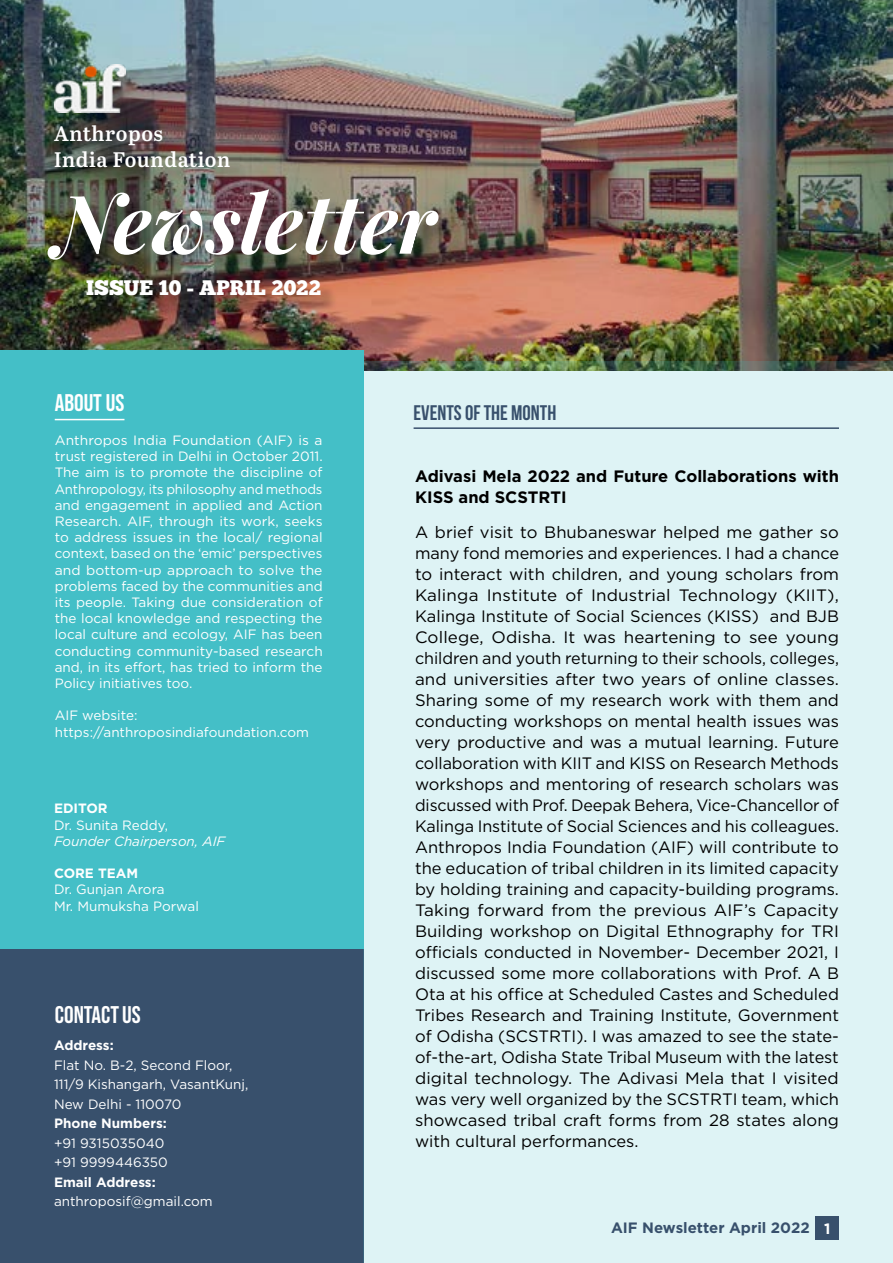
<style>
.page{position:relative;width:893px;height:1263px;background:#fff}
.page>*{position:absolute;margin:0;border:0;box-sizing:border-box;transform-origin:0 0}
.t1{font:italic 700 81px "Playfair Display";color:#fff}
.t2{font:24px "Bebas Neue";color:#fff}
.t3{font:600 21px/25.2px "Abril Text";letter-spacing:.03em;color:#fff}
.t4{font:21px "Chunk Five";color:#fff}
.t5{font:700 21px "Bebas Neue";color:#38506c}
.t6{font:16.5px/21px "Gotham";color:#000;text-align:justify}
.t7{font:700 16.5px/21px "Gotham";color:#000}
.t8{font:700 15px "Gotham";color:#38506c}
.t9{font:13.5px/16.2px "Gotham";color:#fff}
.t10{font:700 13.5px "Gotham";color:#fff}
.t11{font:italic 13.5px "Gotham";color:#fff}
.s1{color:#fff}
</style>
<div class="page">
<div style="left:0;top:949px;width:364px;height:314px;background:#38506c"></div>
<img style="left:0;top:0;width:893px;height:361px">
<div style="left:49px;top:193px;width:408px;height:85px;background:#000;opacity:.34"></div>
<div style="left:57px;top:128px;width:192px;height:57px;background:#000;opacity:.19"></div>
<div style="left:89px;top:283px;width:250px;height:30px;background:#000;opacity:.28"></div>
<div style="left:364px;top:361px;width:529px;height:902px;background:#def3f5"></div>
<div style="left:0;top:351px;width:364px;height:598px;background:#44bfc7"></div>
<hr style="left:55px;top:419px;width:69px;height:1px;background:#fff">
<hr style="left:414px;top:427px;width:425px;height:2px;background:#38506c">
<div style="left:816px;top:1216px;width:23px;height:23px;background:#38506c"></div>
<div style="left:57px;top:67px;width:87px;height:63px;background:#000;opacity:.17"></div>
<img style="left:54px;top:64px;width:71px;height:48px">
<p class="t3" style="left:54px;top:120px;width:178px">Anthropos<br>India Foundation</p>
<h1 class="t1" style="left:54px;top:160px;width:384px">Newsletter</h1>
<p class="t4" style="left:86px;top:275px;width:236px">ISSUE 10 - APRIL 2022</p>
<h2 class="t2" style="left:55px;top:389px;width:71px">ABOUT US</h2>
<p class="t9" style="left:55px;top:432px;width:269px;text-align:justify">Anthropos India Foundation (AIF) is a trust registered in Delhi in October 2011.<br>The aim is to promote the discipline of Anthropology, its philosophy and methods and engagement in applied and Action Research. AIF, through its work, seeks to address issues in the local/ regional context, based on the ‘emic’ perspectives and bottom-up approach to solve the problems faced by the communities and its people. Taking due consideration of the local knowledge and respecting the local culture and ecology, AIF has been conducting community-based research and, in its effort, has tried to inform the Policy initiatives too.</p>
<p class="t9" style="left:55px;top:707px;width:256px">AIF website: https://anthroposindiafoundation.com</p>
<p class="t10" style="left:54px;top:800px;width:55px">EDITOR</p>
<p class="t9" style="left:54px;top:816px;width:115px">Dr. Sunita Reddy,</p>
<p class="t11" style="left:54px;top:832px;width:173px">Founder Chairperson, AIF</p>
<p class="t10" style="left:54px;top:864px;width:86px">CORE TEAM</p>
<p class="t9" style="left:54px;top:881px;width:146px">Dr. Gunjan Arora<br>Mr. Mumuksha Porwal</p>
<h2 class="t2" style="left:55px;top:1001px;width:87px">CONTACT US</h2>
<p class="t10" style="left:54px;top:1036px;width:61px">Address:</p>
<p class="t9" style="left:54px;top:1055px;width:196px;line-height:19.5px">Flat No. B-2, Second Floor,<br>111/9 Kishangarh, VasantKunj,<br>New Delhi - 110070</p>
<p class="t10" style="left:54px;top:1114px;width:114px">Phone Numbers:</p>
<p class="t9" style="left:54px;top:1133px;width:115px;line-height:19.5px">+91 9315035040 +91 9999446350</p>
<p class="t10" style="left:54px;top:1173px;width:103px">Email Address:</p>
<p class="t9" style="left:54px;top:1193px;width:160px">anthroposif@gmail.com</p>
<p class="t5" style="left:414px;top:401px;width:144px">EVENTS OF THE MONTH</p>
<p class="t7" style="left:415px;top:466px;width:425px">Adivasi Mela 2022 and Future Collaborations with<br>KISS and SCSTRTI</p>
<p class="t6" style="left:415px;top:521px;width:426px">A brief visit to Bhubaneswar helped me gather so many fond memories and experiences. I had a chance to interact with children, and young scholars from Kalinga Institute of Industrial Technology (KIIT), Kalinga Institute of Social Sciences (KISS) and BJB College, Odisha. It was heartening to see young children and youth returning to their schools, colleges, and universities after two years of online classes.<br>Sharing some of my research work with them and conducting workshops on mental health issues was very productive and was a mutual learning. Future collaboration with KIIT and KISS on Research Methods workshops and mentoring of research scholars was discussed with Prof. Deepak Behera, Vice-Chancellor of Kalinga Institute of Social Sciences and his colleagues.<br>Anthropos India Foundation (AIF) will contribute to the education of tribal children in its limited capacity by holding training and capacity-building programs.<br>Taking forward from the previous AIF’s Capacity Building workshop on Digital Ethnography for TRI officials conducted in November- December 2021, I discussed some more collaborations with Prof. A B Ota at his office at Scheduled Castes and Scheduled Tribes Research and Training Institute, Government of Odisha (SCSTRTI). I was amazed to see the state&shy;of-the-art, Odisha State Tribal Museum with the latest digital technology. The Adivasi Mela that I visited was very well organized by the SCSTRTI team, which showcased tribal craft forms from 28 states along with cultural performances.</p>
<p class="t8" style="left:611px;top:1218px;width:221px">AIF Newsletter April 2022 <span class="s1">1</span></p>
</div>
